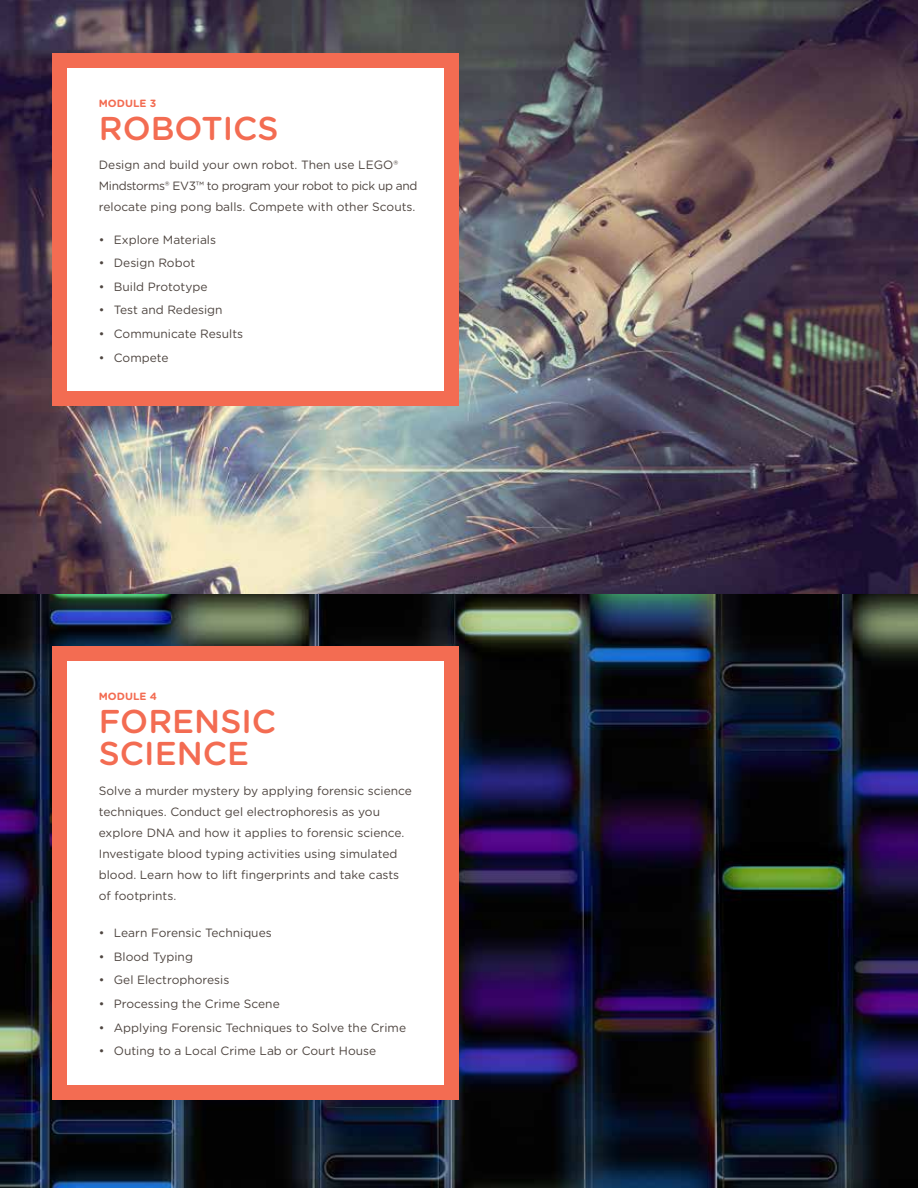
<style>
.page{position:relative;width:918px;height:1188px;background:#fff}
.page>*{position:absolute;margin:0;border:0;box-sizing:border-box;transform-origin:0 0}
.t1{font:500 33px/32.7px "Gotham Rounded";color:#f36c52}
.t2{font:12px/21px "Gotham Rounded";color:#4e4540}
.t3{font:700 10.5px "Gotham Rounded";color:#f36c52}
</style>
<div class="page">
<img style="left:0;top:0;width:918px;height:1188px">
<div style="left:53px;top:54px;width:406px;height:352px;background:#f36c52"></div>
<div style="left:68px;top:69px;width:376px;height:322px;background:#fff"></div>
<div style="left:53px;top:646px;width:406px;height:454px;background:#f36c52"></div>
<div style="left:68px;top:662px;width:376px;height:423px;background:#fff"></div>
<p class="t3" style="left:99px;top:96px;width:59px">MODULE 3</p>
<h1 class="t1" style="left:99px;top:110px;width:181px">ROBOTICS</h1>
<p class="t2" style="left:99px;top:154px;width:320px">Design and build your own robot. Then use LEGO®<br>Mindstorms® EV3™ to program your robot to pick up and relocate ping pong balls. Compete with other Scouts.</p>
<p class="t2" style="left:99px;top:228px;width:119px">• Explore Materials</p>
<p class="t2" style="left:99px;top:252px;width:98px">• Design Robot</p>
<p class="t2" style="left:99px;top:276px;width:110px">• Build Prototype</p>
<p class="t2" style="left:99px;top:299px;width:125px">• Test and Redesign</p>
<p class="t2" style="left:99px;top:323px;width:146px">• Communicate Results</p>
<p class="t2" style="left:99px;top:346px;width:71px">• Compete</p>
<p class="t3" style="left:99px;top:688px;width:60px">MODULE 4</p>
<h1 class="t1" style="left:99px;top:703px;width:179px">FORENSIC<br>SCIENCE</h1>
<p class="t2" style="left:99px;top:780px;width:315px">Solve a murder mystery by applying forensic science techniques. Conduct gel electrophoresis as you explore DNA and how it applies to forensic science.<br>Investigate blood typing activities using simulated blood. Learn how to lift fingerprints and take casts of footprints.</p>
<p class="t2" style="left:99px;top:922px;width:174px">• Learn Forensic Techniques</p>
<p class="t2" style="left:99px;top:945px;width:96px">• Blood Typing</p>
<p class="t2" style="left:99px;top:969px;width:132px">• Gel Electrophoresis</p>
<p class="t2" style="left:99px;top:993px;width:182px">• Processing the Crime Scene</p>
<p class="t2" style="left:99px;top:1016px;width:309px">• Applying Forensic Techniques to Solve the Crime</p>
<p class="t2" style="left:99px;top:1040px;width:279px">• Outing to a Local Crime Lab or Court House</p>
</div>
